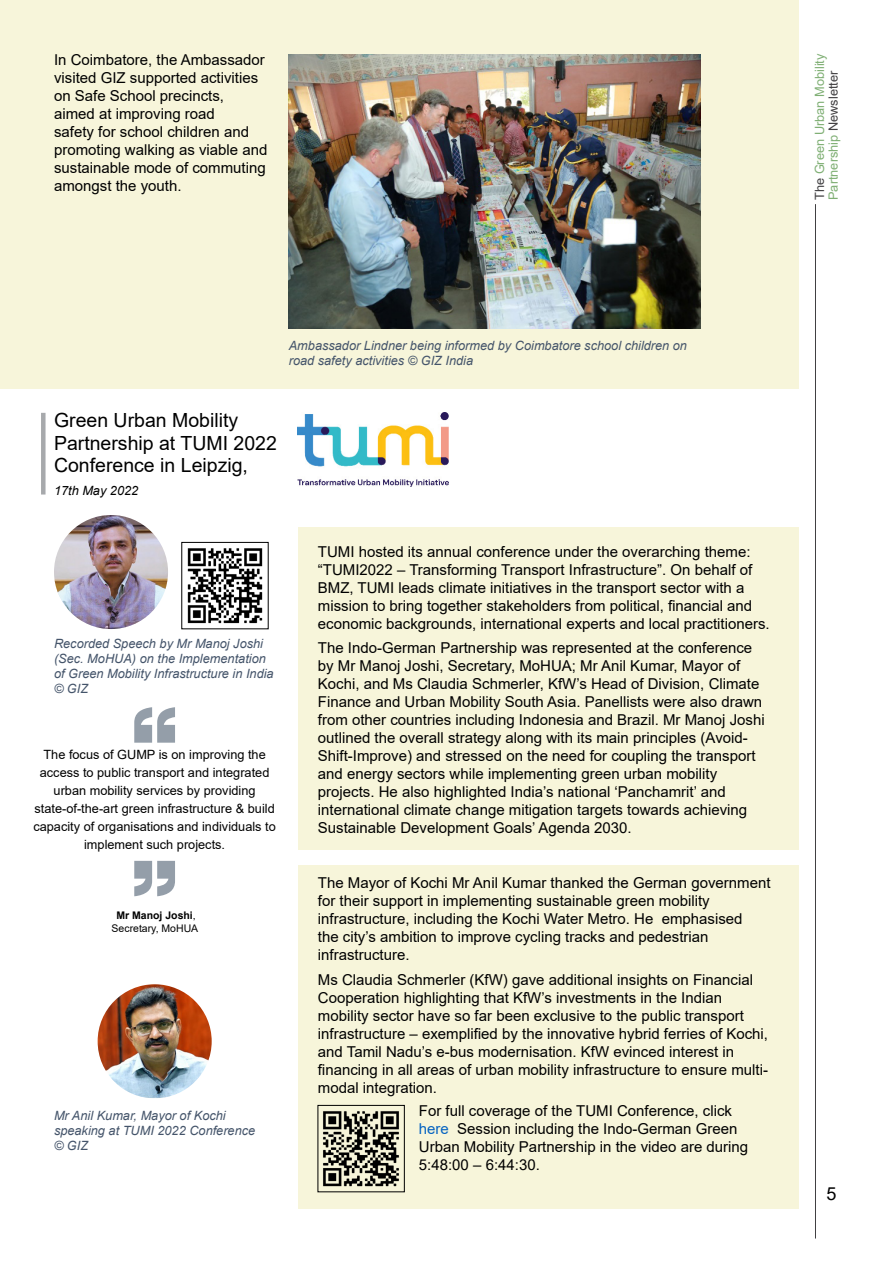
<style>
.page{position:relative;width:893px;height:1263px;background:#fff}
.page>*{position:absolute;margin:0;border:0;box-sizing:border-box;transform-origin:0 0}
.t1{font:19.5px/22.5px "Arial";color:#000}
.t2{font:18px "Arial";color:#000}
.t3{font:15px/18px "Arial";color:#000}
.t4{font:italic 12.75px/15px "Arial";color:#44546a}
.t5{font:12.75px/18px "Arial";color:#000;text-align:center}
.t6{font:12.75px/13.8px "Arial";color:#7faf74}
.t7{font:italic 12.75px "Arial";color:#000}
.t8{font:10.5px/13.5px "Arial";color:#000;text-align:center}
.s1{color:#414042}
.s2{font-weight:700}
.s3{color:#0563c1}
</style>
<div class="page">
<hr style="left:815px;top:204px;width:1px;height:1034px;background:#414042">
<div style="left:0;top:0;width:799px;height:388px;background:#f7f5da"></div>
<img style="left:289px;top:54px;width:411px;height:274px">
<div style="left:41px;top:413px;width:5px;height:81px;background:#a7a9ac"></div>
<img style="left:298px;top:413px;width:150px;height:74px">
<img style="left:54px;top:515px;width:114px;height:114px;border-radius:57px">
<img style="left:98px;top:984px;width:114px;height:114px;border-radius:57px">
<div style="left:298px;top:527px;width:501px;height:322px;background:#f7f5da"></div>
<div style="left:298px;top:865px;width:501px;height:344px;background:#f7f5da"></div>
<svg style="left:134px;top:707px;width:41px;height:36px"></svg>
<svg style="left:134px;top:861px;width:41px;height:35px"></svg>
<img style="left:181px;top:541px;width:88px;height:89px">
<img style="left:317px;top:1104px;width:88px;height:89px">
<div style="left:318px;top:1105px;width:87px;height:87px;border:1px solid #000"></div>
<p class="t3" style="left:54px;top:51px;width:215px">In Coimbatore, the Ambassador visited GIZ supported activities on Safe School precincts, aimed at improving road<br>safety for school children and promoting walking as viable and sustainable mode of commuting amongst the youth.</p>
<p class="t6" style="left:813px;top:200px;width:148px;rotate:-90deg"><span class="s1">The</span> Green Urban Mobility<br>Partnership <span class="s1">Newsletter</span></p>
<p class="t4" style="left:289px;top:338px;width:400px">Ambassador Lindner being informed by Coimbatore school children on road safety activities © GIZ India</p>
<h1 class="t1" style="left:54px;top:409px;width:224px">Green Urban Mobility<br>Partnership at TUMI 2022<br>Conference in Leipzig,</h1>
<p class="t7" style="left:54px;top:482px;width:86px">17th May 2022</p>
<p class="t4" style="left:54px;top:636px;width:221px">Recorded Speech by Mr Manoj Joshi (Sec. MoHUA) on the Implementation of Green Mobility Infrastructure in India © GIZ</p>
<p class="t5" style="left:33px;top:746px;width:244px">The focus of GUMP is on improving the access to public transport and integrated urban mobility services by providing state-of-the-art green infrastructure &amp; build capacity of organisations and individuals to implement such projects.</p>
<p class="t8" style="left:112px;top:908px;width:88px"><span class="s2">Mr Manoj Joshi</span>,<br>Secretary, MoHUA</p>
<p class="t4" style="left:54px;top:1108px;width:203px">Mr Anil Kumar, Mayor of Kochi speaking at TUMI 2022 Conference © GIZ</p>
<p class="t3" style="left:318px;top:542px;width:453px">TUMI hosted its annual conference under the overarching theme: “TUMI2022 – Transforming Transport Infrastructure”. On behalf of BMZ, TUMI leads climate initiatives in the transport sector with a mission to bring together stakeholders from political, financial and economic backgrounds, international experts and local practitioners.</p>
<p class="t3" style="left:318px;top:639px;width:448px">The Indo-German Partnership was represented at the conference by Mr Manoj Joshi, Secretary, MoHUA; Mr Anil Kumar, Mayor of Kochi, and Ms Claudia Schmerler, KfW’s Head of Division, Climate Finance and Urban Mobility South Asia. Panellists were also drawn from other countries including Indonesia and Brazil. Mr Manoj Joshi outlined the overall strategy along with its main principles (Avoid-Shift-Improve) and stressed on the need for coupling the transport and energy sectors while implementing green urban mobility projects. He also highlighted India’s national ‘Panchamrit’ and international climate change mitigation targets towards achieving Sustainable Development Goals’ Agenda 2030.</p>
<p class="t3" style="left:318px;top:874px;width:454px">The Mayor of Kochi Mr Anil Kumar thanked the German government for their support in implementing sustainable green mobility infrastructure, including the Kochi Water Metro. He emphasised<br>the city’s ambition to improve cycling tracks and pedestrian infrastructure.</p>
<p class="t3" style="left:318px;top:971px;width:452px">Ms Claudia Schmerler (KfW) gave additional insights on Financial Cooperation highlighting that KfW’s investments in the Indian mobility sector have so far been exclusive to the public transport infrastructure – exemplified by the innovative hybrid ferries of Kochi, and Tamil Nadu’s e-bus modernisation. KfW evinced interest in financing in all areas of urban mobility infrastructure to ensure multi&shy;modal integration.</p>
<p class="t3" style="left:419px;top:1101px;width:331px">For full coverage of the TUMI Conference, click <span class="s3">here</span> Session including the Indo-German Green Urban Mobility Partnership in the video are during 5:48:00 – 6:44:30.</p>
<p class="t2" style="left:826px;top:1181px;width:12px">5</p>
</div>
